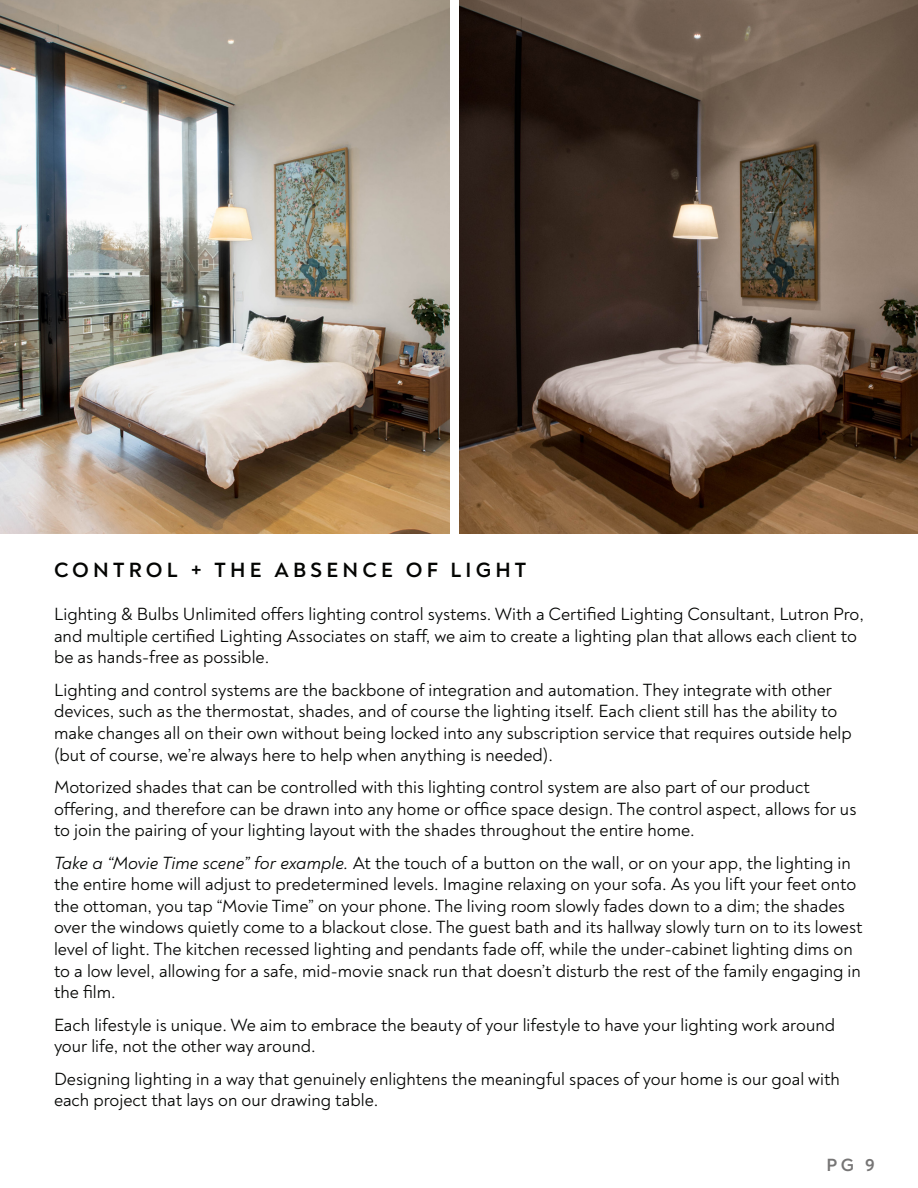
<style>
.page{position:relative;width:918px;height:1188px;background:#fff}
.page>*{position:absolute;margin:0;border:0;box-sizing:border-box;transform-origin:0 0}
.t1{font:700 21px "Noah";letter-spacing:.2em;color:#040503}
.t2{font:18px/21.6px "Noah";color:#040503}
.t3{font:700 18px "Noah";color:#767575}
.s1{font-style:italic}
</style>
<div class="page">
<img style="left:0;top:0;width:449px;height:534px">
<img style="left:459px;top:0;width:459px;height:534px">
<p class="t1" style="left:54px;top:557px;width:474px">CONTROL + THE ABSENCE OF LIGHT</p>
<p class="t2" style="left:54px;top:603px;width:812px">Lighting &amp; Bulbs Unlimited offers lighting control systems. With a Certified Lighting Consultant, Lutron Pro, and multiple certified Lighting Associates on staff, we aim to create a lighting plan that allows each client to be as hands-free as possible.</p>
<p class="t2" style="left:54px;top:679px;width:799px">Lighting and control systems are the backbone of integration and automation. They integrate with other devices, such as the thermostat, shades, and of course the lighting itself. Each client still has the ability to make changes all on their own without being locked into any subscription service that requires outside help (but of course, we’re always here to help when anything is needed).</p>
<p class="t2" style="left:54px;top:776px;width:804px">Motorized shades that can be controlled with this lighting control system are also part of our product offering, and therefore can be drawn into any home or office space design. The control aspect, allows for us to join the pairing of your lighting layout with the shades throughout the entire home.</p>
<p class="t2" style="left:54px;top:852px;width:810px"><span class="s1">Take a “Movie Time scene” for example.</span> At the touch of a button on the wall, or on your app, the lighting in the entire home will adjust to predetermined levels. Imagine relaxing on your sofa. As you lift your feet onto the ottoman, you tap “Movie Time” on your phone. The living room slowly fades down to a dim; the shades over the windows quietly come to a blackout close. The guest bath and its hallway slowly turn on to its lowest level of light. The kitchen recessed lighting and pendants fade off, while the under-cabinet lighting dims on to a low level, allowing for a safe, mid-movie snack run that doesn’t disturb the rest of the family engaging in the film.</p>
<p class="t2" style="left:54px;top:1014px;width:783px">Each lifestyle is unique. We aim to embrace the beauty of your lifestyle to have your lighting work around your life, not the other way around.</p>
<p class="t2" style="left:54px;top:1068px;width:787px">Designing lighting in a way that genuinely enlightens the meaningful spaces of your home is our goal with each project that lays on our drawing table.</p>
<p class="t3" style="left:826px;top:1154px;width:50px">PG 9</p>
</div>
